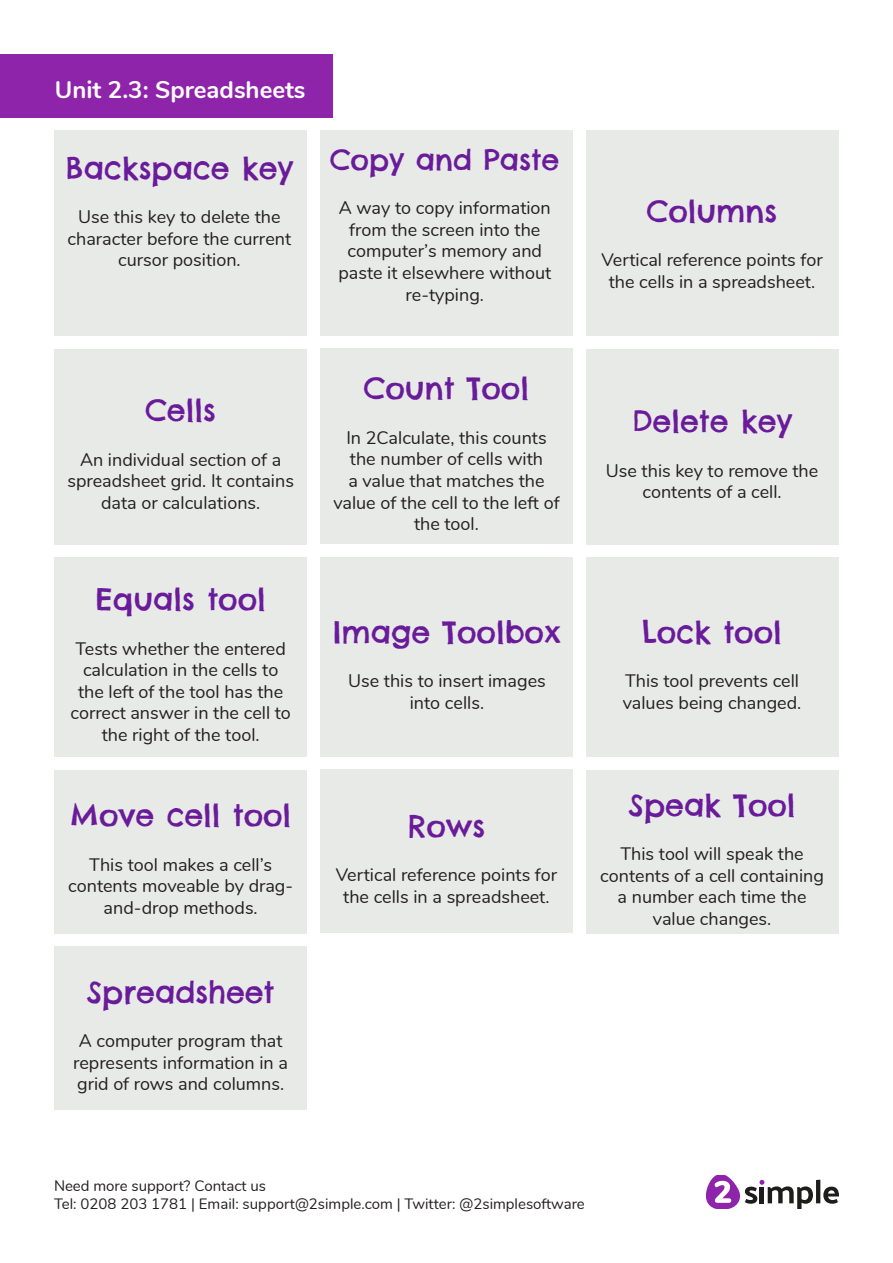
<style>
.page{position:relative;width:893px;height:1263px;background:#fff}
.page>*{position:absolute;margin:0;border:0;box-sizing:border-box;transform-origin:0 0}
.t1{font:30px "Chelsea Market";color:#6a1b9a}
.t2{font:28.5px "Chelsea Market";color:#6a1b9a}
.t3{font:700 24px "Nunito";color:#fff}
.t4{font:18px/21.6px "Nunito";color:#231f20;text-align:center}
.t5{font:15px/18px "Nunito";color:#231f20}
</style>
<div class="page">
<hr style="left:816px;top:1180px;width:4px;height:23px;background:#1d1d1b">
<svg style="left:823px;top:1186px;width:16px;height:18px"></svg>
<svg style="left:706px;top:1176px;width:107px;height:33px"></svg>
<div style="left:0;top:54px;width:332px;height:64px;background:#8e24aa"></div>
<div style="left:54px;top:131px;width:253px;height:205px;background:#e8eae8"></div>
<div style="left:320px;top:130px;width:253px;height:206px;background:#e8eae8"></div>
<div style="left:586px;top:131px;width:252px;height:205px;background:#e8eae8"></div>
<div style="left:320px;top:348px;width:253px;height:196px;background:#e8eae8"></div>
<div style="left:54px;top:349px;width:253px;height:195px;background:#e8eae8"></div>
<div style="left:586px;top:349px;width:252px;height:195px;background:#e8eae8"></div>
<div style="left:320px;top:557px;width:253px;height:199px;background:#e8eae8"></div>
<div style="left:54px;top:557px;width:253px;height:200px;background:#e8eae8"></div>
<div style="left:586px;top:557px;width:252px;height:200px;background:#e8eae8"></div>
<div style="left:320px;top:769px;width:253px;height:164px;background:#e8eae8"></div>
<div style="left:54px;top:770px;width:253px;height:163px;background:#e8eae8"></div>
<div style="left:586px;top:770px;width:252px;height:163px;background:#e8eae8"></div>
<div style="left:54px;top:946px;width:253px;height:164px;background:#e8eae8"></div>
<p class="t3" style="left:55px;top:72px;width:252px">Unit 2.3: Spreadsheets</p>
<p class="t1" style="left:66px;top:149px;width:229px">Backspace key</p>
<p class="t4" style="left:68px;top:205px;width:225px">Use this key to delete the character before the current cursor position.</p>
<p class="t2" style="left:330px;top:141px;width:231px">Copy and Paste</p>
<p class="t4" style="left:338px;top:196px;width:214px">A way to copy information from the screen into the computer’s memory and paste it elsewhere without re-typing.</p>
<p class="t1" style="left:647px;top:192px;width:132px">Columns</p>
<p class="t4" style="left:601px;top:248px;width:223px">Vertical reference points for the cells in a spreadsheet.</p>
<p class="t1" style="left:145px;top:391px;width:72px">Cells</p>
<p class="t4" style="left:67px;top:448px;width:228px">An individual section of a spreadsheet grid. It contains data or calculations.</p>
<p class="t1" style="left:95px;top:580px;width:172px">Equals tool</p>
<p class="t4" style="left:70px;top:637px;width:222px">Tests whether the entered calculation in the cells to the left of the tool has the correct answer in the cell to the right of the tool.</p>
<p class="t1" style="left:70px;top:796px;width:223px">Move cell tool</p>
<p class="t4" style="left:68px;top:853px;width:226px">This tool makes a cell’s contents moveable by drag&shy;and-drop methods.</p>
<p class="t1" style="left:87px;top:973px;width:189px">Spreadsheet</p>
<p class="t4" style="left:73px;top:1029px;width:216px">A computer program that represents information in a grid of rows and columns.</p>
<p class="t1" style="left:364px;top:369px;width:167px">Count Tool</p>
<p class="t4" style="left:333px;top:426px;width:228px">In 2Calculate, this counts the number of cells with<br>a value that matches the value of the cell to the left of the tool.</p>
<p class="t1" style="left:333px;top:612px;width:230px">Image Toolbox</p>
<p class="t4" style="left:348px;top:669px;width:199px">Use this to insert images into cells.</p>
<p class="t1" style="left:408px;top:807px;width:79px">Rows</p>
<p class="t4" style="left:336px;top:863px;width:223px">Vertical reference points for the cells in a spreadsheet.</p>
<p class="t1" style="left:632px;top:402px;width:162px">Delete key</p>
<p class="t4" style="left:606px;top:458px;width:214px">Use this key to remove the contents of a cell.</p>
<p class="t1" style="left:642px;top:612px;width:141px">Lock tool</p>
<p class="t4" style="left:623px;top:669px;width:180px;text-align:left">This tool prevents cell values being changed.</p>
<p class="t1" style="left:629px;top:785px;width:168px">Speak Tool</p>
<p class="t4" style="left:600px;top:842px;width:225px">This tool will speak the contents of a cell containing a number each time the value changes.</p>
<p class="t5" style="left:54px;top:1176px;width:532px">Need more support? Contact us<br>Tel: 0208 203 1781 | Email: support@2simple.com | Twitter: @2simplesoftware</p>
</div>
